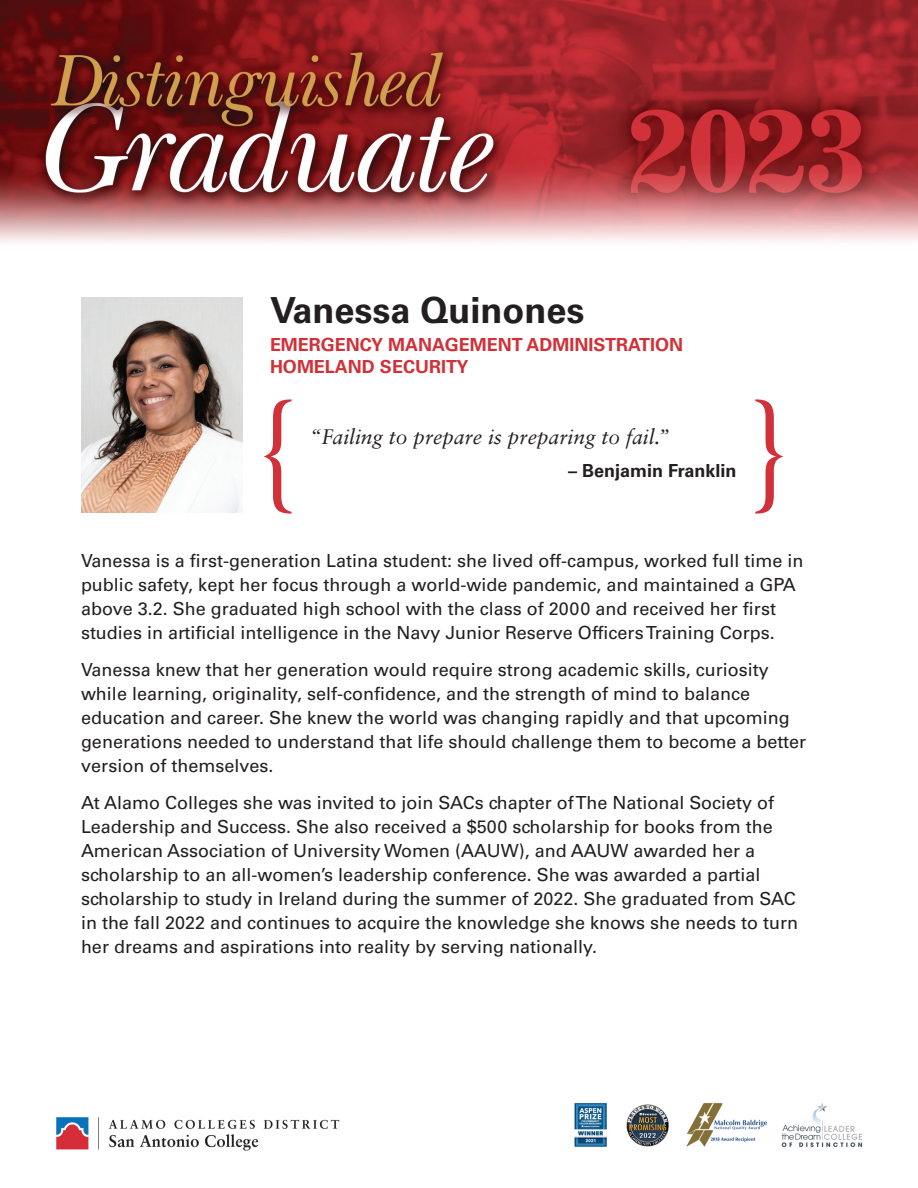
<style>
.page{position:relative;width:918px;height:1188px;background:#fff}
.page>*{position:absolute;margin:0;border:0;box-sizing:border-box;transform-origin:0 0}
.t1{font:126px "Sabon LT Std";color:#d13138}
.t2{font:700 36px "Univers LT Std";color:#231f20}
.t3{font:italic 21px "Sabon LT Std";color:#231f20}
.t4{font:18px/24px "Univers LT Std";color:#231f20}
.t5{font:700 18px/21.6px "Univers LT Std";color:#d13138}
.t6{font:700 18px "Univers LT Std";color:#231f20}
</style>
<div class="page">
<img style="left:0;top:0;width:918px;height:1151px">
<img style="left:81px;top:297px;width:162px;height:216px">
<h2 class="t2" style="left:270px;top:289px;width:316px">Vanessa Quinones</h2>
<p class="t5" style="left:270px;top:334px;width:415px">EMERGENCY MANAGEMENT ADMINISTRATION<br>HOMELAND SECURITY</p>
<h1 class="t1" style="left:256px;top:370px;width:43px">{</h1>
<p class="t3" style="left:310px;top:424px;width:361px">“Failing to prepare is preparing to fail.”</p>
<p class="t6" style="left:568px;top:460px;width:170px">– Benjamin Franklin</p>
<h1 class="t1" style="left:748px;top:370px;width:43px">}</h1>
<p class="t4" style="left:81px;top:548px;width:724px">Vanessa is a first-generation Latina student: she lived off-campus, worked full time in public safety, kept her focus through a world-wide pandemic, and maintained a GPA above 3.2. She graduated high school with the class of 2000 and received her first studies in artificial intelligence in the Navy Junior Reserve Officers Training Corps.</p>
<p class="t4" style="left:81px;top:658px;width:727px">Vanessa knew that her generation would require strong academic skills, curiosity while learning, originality, self-confidence, and the strength of mind to balance education and career. She knew the world was changing rapidly and that upcoming generations needed to understand that life should challenge them to become a better version of themselves.</p>
<p class="t4" style="left:81px;top:791px;width:719px">At Alamo Colleges she was invited to join SACs chapter of The National Society of Leadership and Success. She also received a $500 scholarship for books from the American Association of University Women (AAUW), and AAUW awarded her a scholarship to an all-women’s leadership conference. She was awarded a partial scholarship to study in Ireland during the summer of 2022. She graduated from SAC in the fall 2022 and continues to acquire the knowledge she knows she needs to turn her dreams and aspirations into reality by serving nationally.</p>
</div>
